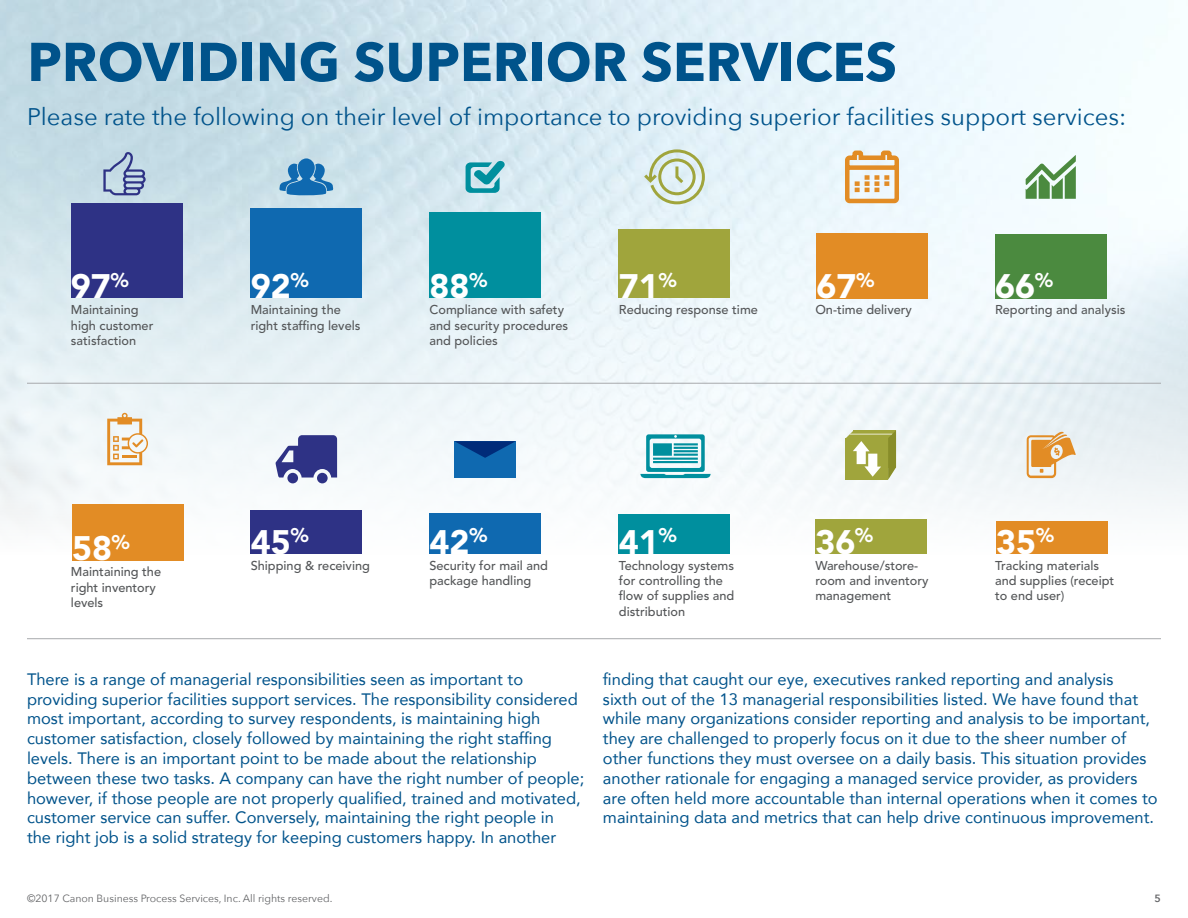
<style>
.page{position:relative;width:1188px;height:918px;background:#fff}
.page>*{position:absolute;margin:0;border:0;box-sizing:border-box;transform-origin:0 0}
.t1{font:700 54px "Avenir Next";color:#00538b}
.t2{font:900 33.75px "Avenir LT Std";color:#fff}
.t3{font:24px "Avenir Next";color:#00538b}
.t4{font:16.5px/19.8px "Avenir";color:#00538b}
.t5{font:500 12.75px/15.3px "Avenir LT Std";color:#545658}
.t6{font:10.5px "Avenir Next";color:#636466}
.t7{font:600 10.5px "Avenir Next";color:#636466}
</style>
<div class="page">
<img style="left:0;top:0;width:1188px;height:640px">
<hr style="left:27px;top:638px;width:1134px;height:1px;background:#a7a9ac">
<hr style="left:27px;top:383px;width:1134px;height:1px;background:#a7a9ac">
<div style="left:619px;top:229px;width:111px;height:69px;background:#a0a53c"></div>
<svg style="left:641px;top:148px;width:65px;height:58px;background:#d1decb"></svg>
<div style="left:816px;top:233px;width:112px;height:65px;background:#e28c25"></div>
<svg style="left:843px;top:148px;width:58px;height:57px;background:#e7cca6"></svg>
<div style="left:429px;top:213px;width:112px;height:85px;background:#008f9e"></div>
<svg style="left:466px;top:160px;width:39px;height:33px"></svg>
<div style="left:251px;top:209px;width:111px;height:89px;background:#0f69b0"></div>
<svg style="left:278px;top:158px;width:56px;height:38px;background:#5f9cc8"></svg>
<svg style="left:1026px;top:155px;width:50px;height:44px"></svg>
<div style="left:995px;top:234px;width:111px;height:64px;background:#4b8a3f"></div>
<div style="left:71px;top:204px;width:111px;height:94px;background:#2e3285"></div>
<svg style="left:103px;top:152px;width:43px;height:43px;background:#9dafcc"></svg>
<div style="left:619px;top:514px;width:111px;height:40px;background:#008f9e"></div>
<svg style="left:640px;top:434px;width:71px;height:44px"></svg>
<div style="left:815px;top:519px;width:112px;height:35px;background:#a0a53c"></div>
<svg style="left:846px;top:430px;width:50px;height:50px"></svg>
<div style="left:429px;top:513px;width:112px;height:41px;background:#0f69b0"></div>
<div style="left:454px;top:441px;width:62px;height:36px;background:#0f69b0"></div>
<svg style="left:455px;top:441px;width:61px;height:17px"></svg>
<div style="left:251px;top:510px;width:111px;height:44px;background:#2e3285"></div>
<svg style="left:275px;top:435px;width:62px;height:48px"></svg>
<div style="left:996px;top:521px;width:111px;height:33px;background:#e28c25"></div>
<svg style="left:1027px;top:432px;width:49px;height:46px;background:#e7bf8d"></svg>
<div style="left:72px;top:504px;width:111px;height:56px;background:#e28c25"></div>
<svg style="left:107px;top:413px;width:41px;height:52px"></svg>
<h1 class="t1" style="left:27px;top:15px;width:871px">PROVIDING SUPERIOR SERVICES</h1>
<h3 class="t3" style="left:27px;top:97px;width:1101px">Please rate the following on their level of importance to providing superior facilities support services:</h3>
<h2 class="t2" style="left:71px;top:266px;width:59px">97<sup>%</sup></h2>
<p class="t5" style="left:71px;top:303px;width:84px">Maintaining high customer satisfaction</p>
<h2 class="t2" style="left:72px;top:528px;width:59px">58<sup>%</sup></h2>
<p class="t5" style="left:71px;top:565px;width:92px">Maintaining the right inventory levels</p>
<h2 class="t2" style="left:251px;top:266px;width:59px">92<sup>%</sup></h2>
<p class="t5" style="left:251px;top:303px;width:111px">Maintaining the right staffing levels</p>
<h2 class="t2" style="left:429px;top:266px;width:59px">88<sup>%</sup></h2>
<p class="t5" style="left:429px;top:303px;width:140px">Compliance with safety and security procedures and policies</p>
<h2 class="t2" style="left:619px;top:266px;width:59px">71<sup>%</sup></h2>
<p class="t5" style="left:619px;top:303px;width:141px">Reducing response time</p>
<h2 class="t2" style="left:816px;top:266px;width:59px">67<sup>%</sup></h2>
<p class="t5" style="left:815px;top:303px;width:98px">On-time delivery</p>
<h2 class="t2" style="left:995px;top:266px;width:59px">66<sup>%</sup></h2>
<p class="t5" style="left:995px;top:303px;width:132px">Reporting and analysis</p>
<h2 class="t2" style="left:251px;top:521px;width:59px">45<sup>%</sup></h2>
<p class="t5" style="left:251px;top:558px;width:121px">Shipping &amp; receiving</p>
<h2 class="t2" style="left:429px;top:521px;width:59px">42<sup>%</sup></h2>
<p class="t5" style="left:429px;top:558px;width:120px">Security for mail and package handling</p>
<h2 class="t2" style="left:619px;top:521px;width:59px">41<sup>%</sup></h2>
<p class="t5" style="left:619px;top:558px;width:117px">Technology systems for controlling the flow of supplies and distribution</p>
<h2 class="t2" style="left:815px;top:521px;width:59px">36<sup>%</sup></h2>
<p class="t5" style="left:815px;top:558px;width:115px">Warehouse/store&shy;room and inventory management</p>
<h2 class="t2" style="left:996px;top:521px;width:59px">35<sup>%</sup></h2>
<p class="t5" style="left:995px;top:558px;width:121px">Tracking materials and supplies (receipt to end user)</p>
<p class="t4" style="left:27px;top:669px;width:559px">There is a range of managerial responsibilities seen as important to providing superior facilities support services. The responsibility considered most important, according to survey respondents, is maintaining high customer satisfaction, closely followed by maintaining the right staffing levels. There is an important point to be made about the relationship between these two tasks. A company can have the right number of people; however, if those people are not properly qualified, trained and motivated, customer service can suffer. Conversely, maintaining the right people in<br>the right job is a solid strategy for keeping customers happy. In another</p>
<p class="t4" style="left:603px;top:669px;width:556px">finding that caught our eye, executives ranked reporting and analysis<br>sixth out of the 13 managerial responsibilities listed. We have found that while many organizations consider reporting and analysis to be important, they are challenged to properly focus on it due to the sheer number of other functions they must oversee on a daily basis. This situation provides another rationale for engaging a managed service provider, as providers are often held more accountable than internal operations when it comes to maintaining data and metrics that can help drive continuous improvement.</p>
<p class="t6" style="left:27px;top:889px;width:307px">©2017 Canon Business Process Services, Inc. All rights reserved.</p>
<p class="t7" style="left:1155px;top:889px;width:8px">5</p>
</div>
